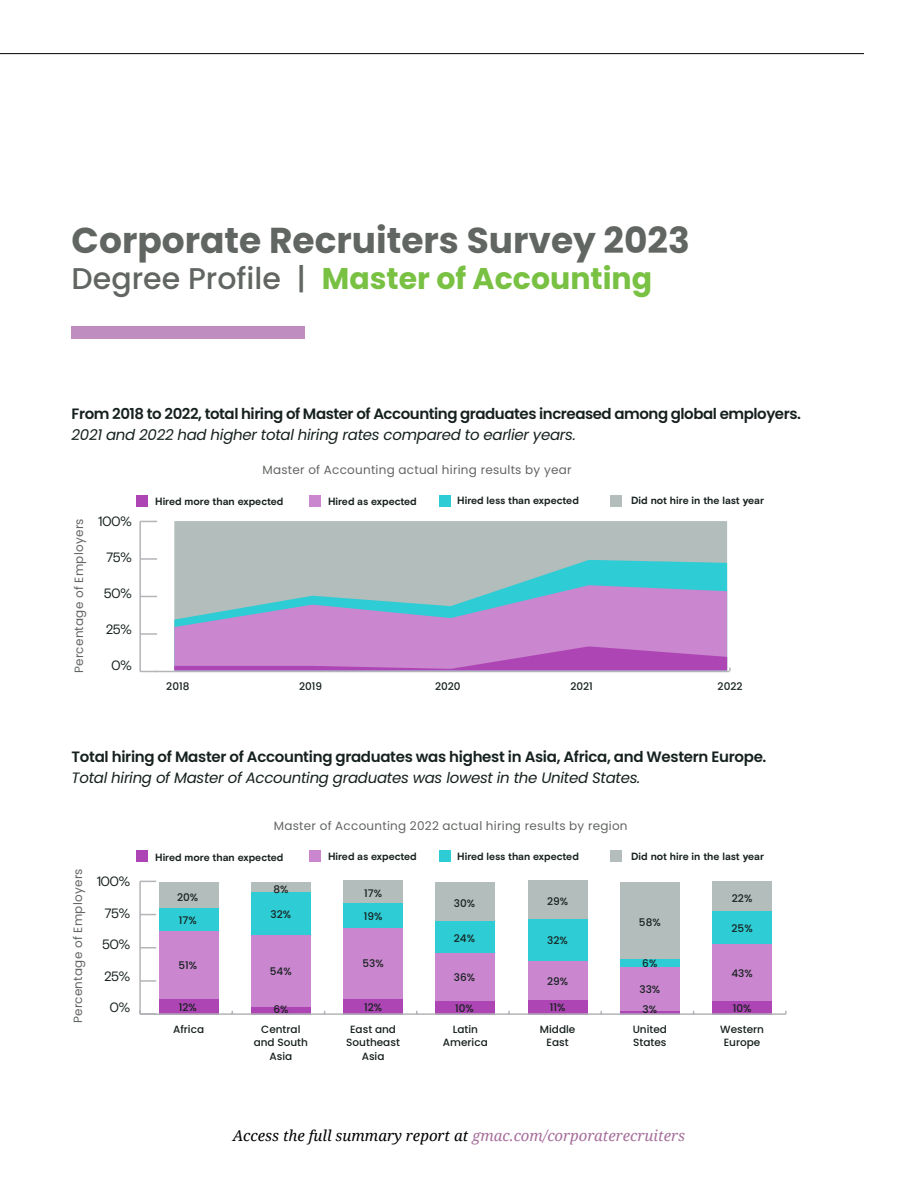
<style>
.page{position:relative;width:918px;height:1188px;background:#fff}
.page>*{position:absolute;margin:0;border:0;box-sizing:border-box;transform-origin:0 0}
.t1{font:700 36px "Poppins";color:#626662}
.t2{font:700 30px "Poppins";color:#78c143}
.t3{font:600 15px "Poppins";letter-spacing:-.03em;color:#16211f}
.t4{font:italic 15px "Poppins";letter-spacing:-.02em;color:#16211f}
.t5{font:italic 15px "Noto Serif";color:#000}
.t6{font:13.5px "Basis Grotesque Pro";letter-spacing:-.05em;color:#16211f}
.t7{font:12px "Poppins";letter-spacing:.02em;color:#626662}
.t8{font:500 10.5px/13.5px "Poppins";color:#16211f;text-align:center}
.t9{font:700 10.5px "Basis Grotesque Pro";color:#16211f}
.s1{font-weight:500;color:#626662}
.s2{color:#a66e9b}
</style>
<div class="page">
<div style="left:137px;top:851px;width:11px;height:11px;background:#ae45b4"></div>
<div style="left:439px;top:851px;width:11px;height:11px;background:#2eccd4"></div>
<div style="left:309px;top:851px;width:12px;height:11px;background:#ca86ce"></div>
<div style="left:610px;top:851px;width:12px;height:11px;background:#b2bdbc"></div>
<hr style="left:139px;top:521px;width:2px;height:150px;background:#b3b5b8">
<svg style="left:140px;top:671px;width:16px;height:1px"></svg>
<svg style="left:141px;top:633px;width:16px;height:2px"></svg>
<svg style="left:141px;top:596px;width:16px;height:1px"></svg>
<svg style="left:141px;top:558px;width:16px;height:2px"></svg>
<svg style="left:141px;top:521px;width:16px;height:1px"></svg>
<hr style="left:156px;top:671px;width:573px;height:1px;background:#b3b5b8">
<div style="left:137px;top:495px;width:11px;height:12px;background:#ae45b4"></div>
<div style="left:439px;top:495px;width:11px;height:12px;background:#2eccd4"></div>
<div style="left:309px;top:495px;width:12px;height:12px;background:#ca86ce"></div>
<div style="left:610px;top:495px;width:12px;height:12px;background:#b2bdbc"></div>
<div style="left:174px;top:521px;width:553px;height:39px;background:#b2bdbc"></div>
<svg style="left:174px;top:560px;width:553px;height:25px;background:#89c1c3"></svg>
<svg style="left:174px;top:585px;width:553px;height:61px;background:#b099cb"></svg>
<svg style="left:174px;top:646px;width:557px;height:25px;background:#be6ec4"></svg>
<div style="left:159px;top:882px;width:59px;height:26px;background:#b2bdbc"></div>
<div style="left:251px;top:882px;width:59px;height:10px;background:#b2bdbc"></div>
<div style="left:344px;top:880px;width:59px;height:23px;background:#b2bdbc"></div>
<div style="left:436px;top:882px;width:59px;height:40px;background:#b2bdbc"></div>
<div style="left:528px;top:880px;width:59px;height:39px;background:#b2bdbc"></div>
<div style="left:620px;top:882px;width:59px;height:77px;background:#b2bdbc"></div>
<div style="left:713px;top:882px;width:59px;height:29px;background:#b2bdbc"></div>
<div style="left:159px;top:908px;width:59px;height:23px;background:#2eccd4"></div>
<div style="left:251px;top:892px;width:59px;height:43px;background:#2eccd4"></div>
<div style="left:344px;top:903px;width:59px;height:25px;background:#2eccd4"></div>
<div style="left:436px;top:922px;width:59px;height:31px;background:#2eccd4"></div>
<div style="left:528px;top:919px;width:59px;height:42px;background:#2eccd4"></div>
<div style="left:620px;top:959px;width:59px;height:8px;background:#2eccd4"></div>
<div style="left:713px;top:911px;width:59px;height:33px;background:#2eccd4"></div>
<div style="left:159px;top:931px;width:59px;height:68px;background:#ca86ce"></div>
<div style="left:251px;top:935px;width:59px;height:72px;background:#ca86ce"></div>
<div style="left:344px;top:928px;width:59px;height:71px;background:#ca86ce"></div>
<div style="left:436px;top:953px;width:59px;height:48px;background:#ca86ce"></div>
<div style="left:528px;top:961px;width:59px;height:39px;background:#ca86ce"></div>
<div style="left:620px;top:967px;width:59px;height:44px;background:#ca86ce"></div>
<div style="left:713px;top:944px;width:59px;height:57px;background:#ca86ce"></div>
<div style="left:159px;top:999px;width:59px;height:15px;background:#ae45b4"></div>
<div style="left:251px;top:1007px;width:59px;height:7px;background:#ae45b4"></div>
<div style="left:344px;top:999px;width:59px;height:15px;background:#ae45b4"></div>
<div style="left:436px;top:1001px;width:59px;height:13px;background:#ae45b4"></div>
<div style="left:528px;top:1000px;width:59px;height:14px;background:#ae45b4"></div>
<hr style="left:620px;top:1011px;width:59px;height:3px;background:#ae45b4">
<div style="left:713px;top:1001px;width:59px;height:13px;background:#ae45b4"></div>
<hr style="left:140px;top:1013px;width:646px;height:2px;background:#b3b5b8">
<hr style="left:139px;top:881px;width:2px;height:133px;background:#b3b5b8">
<svg style="left:141px;top:980px;width:15px;height:2px"></svg>
<svg style="left:141px;top:947px;width:15px;height:1px"></svg>
<svg style="left:141px;top:914px;width:15px;height:1px"></svg>
<svg style="left:141px;top:881px;width:15px;height:1px"></svg>
<hr style="left:0;top:53px;width:864px;height:1px;background:#000">
<div style="left:72px;top:326px;width:233px;height:13px;background:#bf8dbf"></div>
<h1 class="t1" style="left:72px;top:219px;width:620px">Corporate Recruiters Survey 2023</h1>
<h2 class="t2" style="left:72px;top:261px;width:582px"><span class="s1">Degree Profile |</span> Master of Accounting</h2>
<h3 class="t3" style="left:72px;top:405px;width:731px">From 2018 to 2022, total hiring of Master of Accounting graduates increased among global employers.</h3>
<h3 class="t4" style="left:72px;top:426px;width:506px">2021 and 2022 had higher total hiring rates compared to earlier years.</h3>
<p class="t7" style="left:262px;top:462px;width:311px">Master of Accounting actual hiring results by year</p>
<p class="t7" style="left:72px;top:673px;width:156px;rotate:-90deg">Percentage of Employers</p>
<p class="t6" style="left:98px;top:513px;width:36px">100%</p>
<p class="t6" style="left:106px;top:549px;width:27px">75%</p>
<p class="t6" style="left:104px;top:585px;width:30px">50%</p>
<p class="t6" style="left:106px;top:621px;width:28px">25%</p>
<p class="t6" style="left:111px;top:657px;width:22px">0%</p>
<p class="t9" style="left:155px;top:496px;width:130px">Hired more than expected</p>
<p class="t9" style="left:328px;top:495px;width:90px">Hired as expected</p>
<p class="t9" style="left:457px;top:494px;width:123px">Hired less than expected</p>
<p class="t9" style="left:631px;top:495px;width:135px">Did not hire in the last year</p>
<p class="t8" style="left:166px;top:680px;width:25px">2018</p>
<p class="t8" style="left:299px;top:680px;width:25px">2019</p>
<p class="t8" style="left:435px;top:680px;width:27px">2020</p>
<p class="t8" style="left:570px;top:680px;width:24px">2021</p>
<p class="t8" style="left:718px;top:680px;width:26px">2022</p>
<h3 class="t3" style="left:72px;top:748px;width:696px">Total hiring of Master of Accounting graduates was highest in Asia, Africa, and Western Europe.</h3>
<h3 class="t4" style="left:72px;top:769px;width:570px">Total hiring of Master of Accounting graduates was lowest in the United States.</h3>
<p class="t7" style="left:274px;top:819px;width:355px">Master of Accounting 2022 actual hiring results by region</p>
<p class="t7" style="left:71px;top:1023px;width:156px;rotate:-90deg">Percentage of Employers</p>
<p class="t6" style="left:96px;top:874px;width:36px">100%</p>
<p class="t6" style="left:105px;top:905px;width:27px">75%</p>
<p class="t6" style="left:102px;top:937px;width:30px">50%</p>
<p class="t6" style="left:104px;top:968px;width:28px">25%</p>
<p class="t6" style="left:110px;top:1000px;width:22px">0%</p>
<p class="t9" style="left:155px;top:851px;width:130px">Hired more than expected</p>
<p class="t9" style="left:328px;top:850px;width:90px">Hired as expected</p>
<p class="t9" style="left:457px;top:850px;width:123px">Hired less than expected</p>
<p class="t9" style="left:631px;top:850px;width:135px">Did not hire in the last year</p>
<p class="t8" style="left:177px;top:890px;width:23px">20%</p>
<p class="t8" style="left:179px;top:913px;width:19px">17%</p>
<p class="t8" style="left:273px;top:882px;width:17px">8%</p>
<p class="t8" style="left:364px;top:887px;width:19px">17%</p>
<p class="t8" style="left:271px;top:907px;width:22px">32%</p>
<p class="t8" style="left:364px;top:909px;width:20px">19%</p>
<p class="t8" style="left:454px;top:897px;width:23px">30%</p>
<p class="t8" style="left:547px;top:895px;width:23px">29%</p>
<p class="t8" style="left:454px;top:931px;width:23px">24%</p>
<p class="t8" style="left:547px;top:934px;width:22px">32%</p>
<p class="t8" style="left:639px;top:915px;width:23px">58%</p>
<p class="t8" style="left:732px;top:891px;width:22px">22%</p>
<p class="t8" style="left:732px;top:921px;width:23px">25%</p>
<p class="t8" style="left:642px;top:956px;width:17px">6%</p>
<p class="t8" style="left:362px;top:957px;width:23px">53%</p>
<p class="t8" style="left:178px;top:958px;width:20px">51%</p>
<p class="t8" style="left:179px;top:1000px;width:20px">12%</p>
<p class="t8" style="left:273px;top:1003px;width:17px">6%</p>
<p class="t8" style="left:364px;top:1000px;width:20px">12%</p>
<p class="t8" style="left:455px;top:1001px;width:20px">10%</p>
<p class="t8" style="left:550px;top:1001px;width:17px">11%</p>
<p class="t8" style="left:643px;top:1003px;width:16px">3%</p>
<p class="t8" style="left:733px;top:1001px;width:20px">10%</p>
<p class="t8" style="left:270px;top:964px;width:23px">54%</p>
<p class="t8" style="left:731px;top:966px;width:23px">43%</p>
<p class="t8" style="left:454px;top:971px;width:23px">36%</p>
<p class="t8" style="left:547px;top:974px;width:23px">29%</p>
<p class="t8" style="left:639px;top:982px;width:22px">33%</p>
<p class="t8" style="left:173px;top:1022px;width:33px">Africa</p>
<p class="t8" style="left:254px;top:1022px;width:56px">Central and South<br>Asia</p>
<p class="t8" style="left:346px;top:1022px;width:55px">East and<br>Southeast<br>Asia</p>
<p class="t8" style="left:540px;top:1022px;width:37px">Middle<br>East</p>
<p class="t8" style="left:443px;top:1022px;width:46px">Latin<br>America</p>
<p class="t8" style="left:633px;top:1022px;width:36px;text-align:left">United<br>States</p>
<p class="t8" style="left:720px;top:1022px;width:45px">Western<br>Europe</p>
<h3 class="t5" style="left:233px;top:1125px;width:454px">Access the full summary report at <span class="s2">gmac.com/corporaterecruiters</span></h3>
</div>
